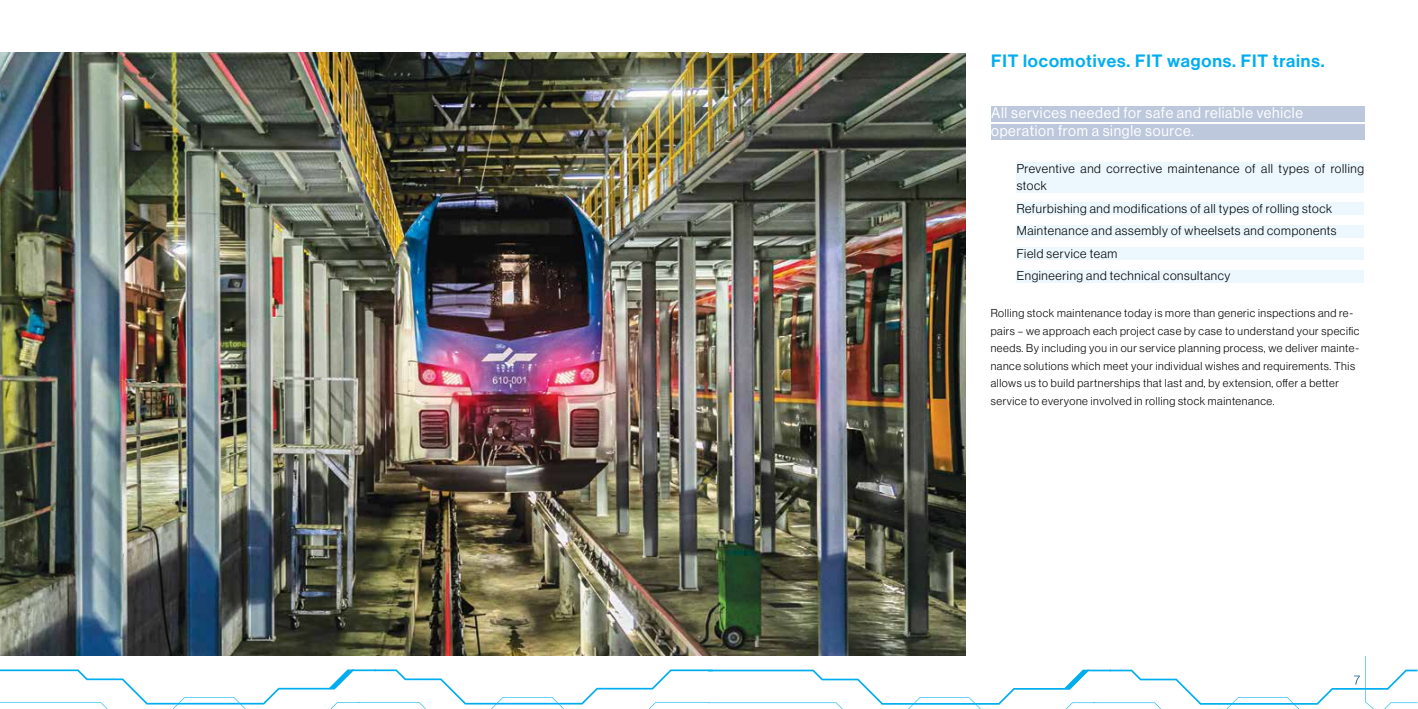
<style>
.page{position:relative;width:1418px;height:709px;background:#fff}
.page>*{position:absolute;margin:0;border:0;box-sizing:border-box;transform-origin:0 0}
.t1{font:17.5px "Neue Haas Display Mediu";letter-spacing:.05em;color:#00aeef}
.t2{font:15px/18px "Neue Haas Display";letter-spacing:.05em;color:#fff;scale:.95 1}
.t3{font:300 12.5px/22.5px "Neue Haas Display";letter-spacing:.05em;color:#000}
.t4{font:300 11.25px/17.5px "Neue Haas Display";letter-spacing:.05em;color:#000}
</style>
<div class="page">
<img style="left:0;top:53px;width:965px;height:603px">
<svg style="left:0;top:656px;width:1417px;height:53px"></svg>
<div style="left:991px;top:106px;width:373px;height:15px;background:#bdc8dd"></div>
<div style="left:991px;top:124px;width:373px;height:15px;background:#bdc8dd"></div>
<div style="left:1016px;top:163px;width:347px;height:30px;background:#ecf8fe"></div>
<div style="left:1016px;top:203px;width:347px;height:12px;background:#ecf8fe"></div>
<div style="left:1016px;top:225px;width:347px;height:13px;background:#ecf8fe"></div>
<div style="left:1016px;top:248px;width:347px;height:12px;background:#ecf8fe"></div>
<div style="left:1016px;top:270px;width:347px;height:13px;background:#ecf8fe"></div>
<h1 class="t1" style="left:991px;top:51px;width:335px">FIT locomotives. FIT wagons. FIT trains.</h1>
<h2 class="t2" style="left:991px;top:104px;width:330px">All services needed for safe and reliable vehicle operation from a single source.</h2>
<p class="t3" style="left:1016px;top:160px;width:349px;line-height:17.5px">Preventive and corrective maintenance of all types of rolling stock</p>
<p class="t3" style="left:1016px;top:197px;width:321px">Refurbishing and modifications of all types of rolling stock Maintenance and assembly of wheelsets and components Field service team<br>Engineering and technical consultancy</p>
<p class="t4" style="left:990px;top:304px;width:370px">Rolling stock maintenance today is more than generic inspections and re&shy;pairs – we approach each project case by case to understand your specific needs. By including you in our service planning process, we deliver mainte&shy;nance solutions which meet your individual wishes and requirements. This allows us to build partnerships that last and, by extension, offer a better service to everyone involved in rolling stock maintenance.</p>
</div>
